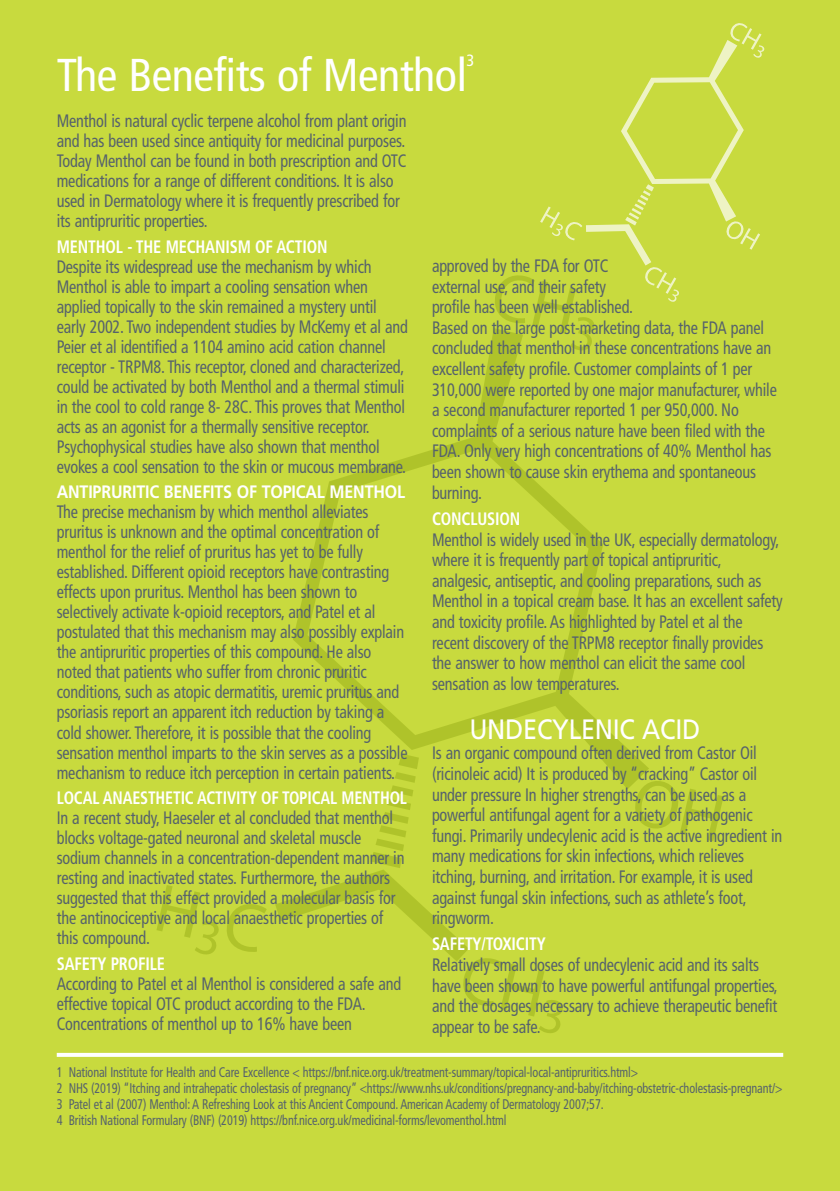
<style>
.page{position:relative;width:840px;height:1191px;background:#fff}
.page>*{position:absolute;margin:0;border:0;box-sizing:border-box;transform-origin:0 0}
.t1{font:condensed 46px "Frutiger";letter-spacing:-.01em;color:#fff}
.t2{font:28px "Frutiger";letter-spacing:-.01em;color:#fff;scale:.9 1}
.t3{font:condensed 18px/20px "Frutiger";letter-spacing:-.01em;color:#56626c;scale:.9 1}
.t4{font:700 condensed 18px "Frutiger";letter-spacing:-.01em;color:#fff;scale:.9 1}
.t5{font:700 condensed 18px "Frutiger";letter-spacing:-.01em;color:#fff;scale:.89 1}
.t6{font:700 18px "Frutiger";letter-spacing:-.01em;color:#fff;scale:.89 1}
.t7{font:condensed 16.4px "Frutiger";color:#fff}
.t8{font:condensed 14px "Frutiger";letter-spacing:-.01em;color:#56626c;scale:.87 1}
</style>
<div class="page">
<div style="left:0;top:0;width:839px;height:1191px;background:#c8da3e"></div>
<svg style="left:293px;top:341px;width:355px;height:448px"></svg>
<svg style="left:632px;top:778px;width:91px;height:63px"></svg>
<svg style="left:157px;top:753px;width:406px;height:280px"></svg>
<svg style="left:492px;top:23px;width:272px;height:329px"></svg>
<svg style="left:57px;top:1052px;width:725px;height:4px;background:#f2f6d4"></svg>
<p class="t1" style="left:57px;top:48px;width:411px">The Benefits of Menthol</p>
<p class="t7" style="left:466px;top:51px;width:9px">3</p>
<p class="t3" style="left:57px;top:111px;width:390px">Menthol is natural cyclic terpene alcohol from plant origin and has been used since antiquity for medicinal purposes.<br>Today Menthol can be found in both prescription and OTC medications for a range of different conditions. It is also used in Dermatology where it is frequently prescribed for its antipruritic properties.</p>
<p class="t4" style="left:57px;top:236px;width:302px">MENTHOL - THE MECHANISM OF ACTION</p>
<p class="t3" style="left:57px;top:256px;width:391px">Despite its widespread use the mechanism by which Menthol is able to impart a cooling sensation when applied topically to the skin remained a mystery until early 2002. Two independent studies by McKemy et al and Peier et al identified a 1104 amino acid cation channel receptor - TRPM8. This receptor, cloned and characterized, could be activated by both Menthol and a thermal stimuli in the cool to cold range 8- 28C. This proves that Menthol acts as an agonist for a thermally sensitive receptor.<br>Psychophysical studies have also shown that menthol evokes a cool sensation to the skin or mucous membrane.</p>
<p class="t6" style="left:57px;top:481px;width:393px">ANTIPRURITIC BENEFITS OF TOPICAL MENTHOL</p>
<p class="t3" style="left:57px;top:502px;width:391px">The precise mechanism by which menthol alleviates pruritus is unknown and the optimal concentration of menthol for the relief of pruritus has yet to be fully established. Different opioid receptors have contrasting effects upon pruritus. Menthol has been shown to selectively activate k-opioid receptors, and Patel et al postulated that this mechanism may also possibly explain the antipruritic properties of this compound. He also noted that patients who suffer from chronic pruritic conditions, such as atopic dermatitis, uremic pruritus and psoriasis report an apparent itch reduction by taking a cold shower. Therefore, it is possible that the cooling sensation menthol imparts to the skin serves as a possible mechanism to reduce itch perception in certain patients.</p>
<p class="t5" style="left:57px;top:787px;width:395px">LOCAL ANAESTHETIC ACTIVITY OF TOPICAL MENTHOL</p>
<p class="t3" style="left:57px;top:808px;width:387px">In a recent study, Haeseler et al concluded that menthol blocks voltage-gated neuronal and skeletal muscle sodium channels in a concentration-dependent manner in resting and inactivated states. Furthermore, the authors suggested that this effect provided a molecular basis for the antinociceptive and local anaesthetic properties of this compound.</p>
<p class="t4" style="left:57px;top:953px;width:122px">SAFETY PROFILE</p>
<p class="t3" style="left:57px;top:973px;width:384px">According to Patel et al Menthol is considered a safe and effective topical OTC product according to the FDA.<br>Concentrations of menthol up to 16% have been</p>
<p class="t3" style="left:432px;top:255px;width:384px;line-height:20.6px">approved by the FDA for OTC<br>external use, and their safety<br>profile has been well established.<br>Based on the large post-marketing data, the FDA panel concluded that menthol in these concentrations have an excellent safety profile. Customer complaints of 1 per 310,000 were reported by one major manufacturer, while a second manufacturer reported 1 per 950,000. No complaints of a serious nature have been filed with the FDA. Only very high concentrations of 40% Menthol has been shown to cause skin erythema and spontaneous burning.</p>
<p class="t4" style="left:432px;top:508px;width:100px">CONCLUSION</p>
<p class="t3" style="left:432px;top:529px;width:391px;line-height:20.6px">Menthol is widely used in the UK, especially dermatology, where it is frequently part of topical antipruritic, analgesic, antiseptic, and cooling preparations, such as Menthol in a topical cream base. It has an excellent safety and toxicity profile. As highlighted by Patel et al the recent discovery of the TRPM8 receptor finally provides the answer to how menthol can elicit the same cool sensation as low temperatures.</p>
<p class="t2" style="left:469px;top:712px;width:258px">UNDECYLENIC ACID</p>
<p class="t3" style="left:432px;top:743px;width:390px;line-height:20.6px">Is an organic compound often derived from Castor Oil (ricinoleic acid) It is produced by “cracking” Castor oil under pressure In higher strengths, can be used as a powerful antifungal agent for a variety of pathogenic fungi. Primarily undecylenic acid is the active ingredient in many medications for skin infections, which relieves itching, burning, and irritation. For example, it is used against fungal skin infections, such as athlete’s foot, ringworm.</p>
<p class="t4" style="left:432px;top:933px;width:128px">SAFETY/TOXICITY</p>
<p class="t3" style="left:432px;top:954px;width:385px;line-height:20.6px">Relatively small doses of undecylenic acid and its salts have been shown to have powerful antifungal properties, and the dosages necessary to achieve therapeutic benefit appear to be safe.</p>
<p class="t8" style="left:57px;top:1063px;width:669px">1 National Institute for Health and Care Excellence &lt; https://bnf.nice.org.uk/treatment-summary/topical-local-antipruritics.html&gt;</p>
<p class="t8" style="left:57px;top:1079px;width:835px">2 NHS (2019) “Itching and intrahepatic cholestasis of pregnancy” &lt;https://www.nhs.uk/conditions/pregnancy-and-baby/itching-obstetric-cholestasis-pregnant/&gt;</p>
<p class="t8" style="left:57px;top:1095px;width:629px">3 Patel et al (2007) Menthol: A Refreshing Look at this Ancient Compound. American Academy of Dermatology 2007;57.</p>
<p class="t8" style="left:57px;top:1111px;width:518px">4 British National Formulary (BNF) (2019) https://bnf.nice.org.uk/medicinal-forms/levomenthol.html</p>
</div>
